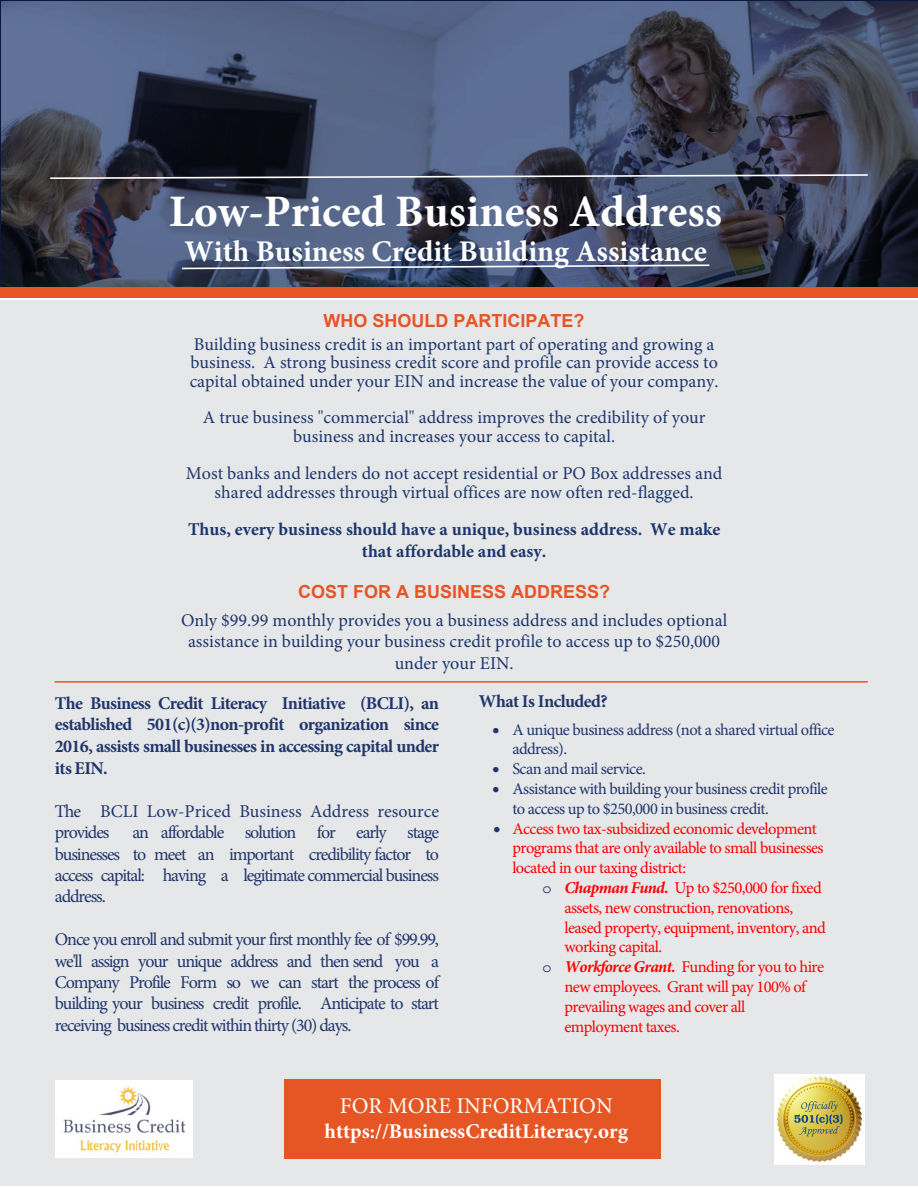
<style>
.page{position:relative;width:918px;height:1188px;background:#fff}
.page>*{position:absolute;margin:0;border:0;box-sizing:border-box;transform-origin:0 0}
.t1{font:700 45px "Minion Pro";color:#fff}
.t2{font:700 30px "Minion Pro";color:#fff}
.t3{font:22.5px "Minion Pro";color:#fff}
.t4{font:700 21px "Minion Pro";color:#fff}
.t5{font:18px/18.6px "Minion Pro";color:#1c366c;text-align:center}
.t6{font:18px/21.5px "Minion Pro";letter-spacing:-.06em;color:#20366b;text-align:justify}
.t7{font:700 18px/21.8px "Minion Pro";letter-spacing:-.035em;color:#20366b;text-align:justify}
.t8{font:700 18px/21.6px "Minion Pro";color:#1c366c;text-align:center}
.t9{font:18px/21.5px "Minion Pro";color:#20366b}
.t10{font:700 18px "Arial";color:#e65524}
.t11{font:16.5px/19.8px "Minion Pro";letter-spacing:-.035em;color:#f00}
.t12{font:16.5px/19.8px "Minion Pro";letter-spacing:-.035em;color:#20366b}
.s1{color:#20366b}
.s2{font-family:"Courier Std";font-size:15px;color:#20366b}
.s3{font-weight:700;font-style:italic}
</style>
<div class="page">
<div style="left:0;top:300px;width:918px;height:886px;background:#e6e7e9"></div>
<hr style="left:54px;top:681px;width:814px;height:2px;background:#e65524">
<svg style="left:0;top:0;width:918px;height:287px;background:#414b64"></svg>
<div style="left:0;top:287px;width:918px;height:11px;background:#e65524"></div>
<svg style="left:182px;top:264px;width:527px;height:5px"></svg>
<svg style="left:50px;top:174px;width:818px;height:5px"></svg>
<div style="left:284px;top:1079px;width:377px;height:80px;background:#e65524"></div>
<img style="left:774px;top:1074px;width:90px;height:90px">
<img style="left:56px;top:1081px;width:137px;height:76px">
<h1 class="t1" style="left:169px;top:180px;width:554px">Low-Priced Business Address</h1>
<h2 class="t2" style="left:184px;top:230px;width:524px">With Business Credit Building Assistance</h2>
<p class="t10" style="left:324px;top:308px;width:262px">WHO SHOULD PARTICIPATE?</p>
<p class="t5" style="left:190px;top:335px;width:530px;text-align:left">Building business credit is an important part of operating and growing a business. A strong business credit score and profile can provide access to capital obtained under your EIN and increase the value of your company.</p>
<p class="t5" style="left:203px;top:408px;width:504px">A true business "commercial" address improves the credibility of your business and increases your access to capital.</p>
<p class="t5" style="left:186px;top:464px;width:538px">Most banks and lenders do not accept residential or PO Box addresses and shared addresses through virtual offices are now often red-flagged.</p>
<p class="t8" style="left:188px;top:518px;width:534px">Thus, every business should have a unique, business address. We make that affordable and easy.</p>
<p class="t10" style="left:298px;top:579px;width:313px">COST FOR A BUSINESS ADDRESS?</p>
<p class="t5" style="left:181px;top:609px;width:548px;line-height:21.6px">Only $99.99 monthly provides you a business address and includes optional assistance in building your business credit profile to access up to $250,000 under your EIN.</p>
<p class="t7" style="left:55px;top:692px;width:386px">The Business Credit Literacy Initiative (BCLI), an established 501(c)(3)non-profit organization since 2016, assists small businesses in accessing capital under its EIN.</p>
<p class="t9" style="left:55px;top:800px;width:386px">The BCLI Low-Priced Business Address resource provides</p>
<p class="t6" style="left:55px;top:822px;width:386px;text-indent:77px">an affordable solution for early stage businesses to meet an important credibility factor to access capital: having a legitimate commercial business address.</p>
<p class="t6" style="left:55px;top:929px;width:386px">Once you enroll and submit your first monthly fee of $99.99, we'll assign your unique address and then send you a Company Profile Form so we can start the process of building your business credit profile. Anticipate to start receiving business credit within thirty (30) days.</p>
<p class="t7" style="left:479px;top:690px;width:130px">What Is Included?</p>
<p class="t12" style="left:512px;top:719px;width:324px;text-indent:-20px">• A unique business address (not a shared virtual office address).</p>
<p class="t12" style="left:492px;top:759px;width:155px">• Scan and mail service.</p>
<p class="t12" style="left:512px;top:779px;width:317px;text-indent:-20px">• Assistance with building your business credit profile to access up to $250,000 in business credit.</p>
<p class="t11" style="left:512px;top:819px;width:313px;text-indent:-19px"><span class="s1">•</span> Access two tax-subsidized economic development programs that are only available to small businesses located in our taxing district:</p>
<p class="t11" style="left:542px;top:878px;width:281px"><span class="s2">o</span> <span class="s3">Chapman Fund.</span> Up to $250,000 for fixed</p>
<p class="t11" style="left:564px;top:898px;width:230px">assets, new construction, renovations,</p>
<p class="t11" style="left:564px;top:918px;width:263px">leased property, equipment, inventory, and</p>
<p class="t11" style="left:564px;top:937px;width:99px">working capital.</p>
<p class="t11" style="left:542px;top:957px;width:283px"><span class="s2">o</span> <span class="s3">Workforce Grant.</span> Funding for you to hire</p>
<p class="t11" style="left:564px;top:977px;width:243px">new employees. Grant will pay 100% of</p>
<p class="t11" style="left:564px;top:997px;width:182px">prevailing wages and cover all</p>
<p class="t11" style="left:564px;top:1017px;width:117px">employment taxes.</p>
<p class="t3" style="left:340px;top:1091px;width:274px">FOR MORE INFORMATION</p>
<p class="t4" style="left:325px;top:1116px;width:305px">https://BusinessCreditLiteracy.org</p>
</div>
